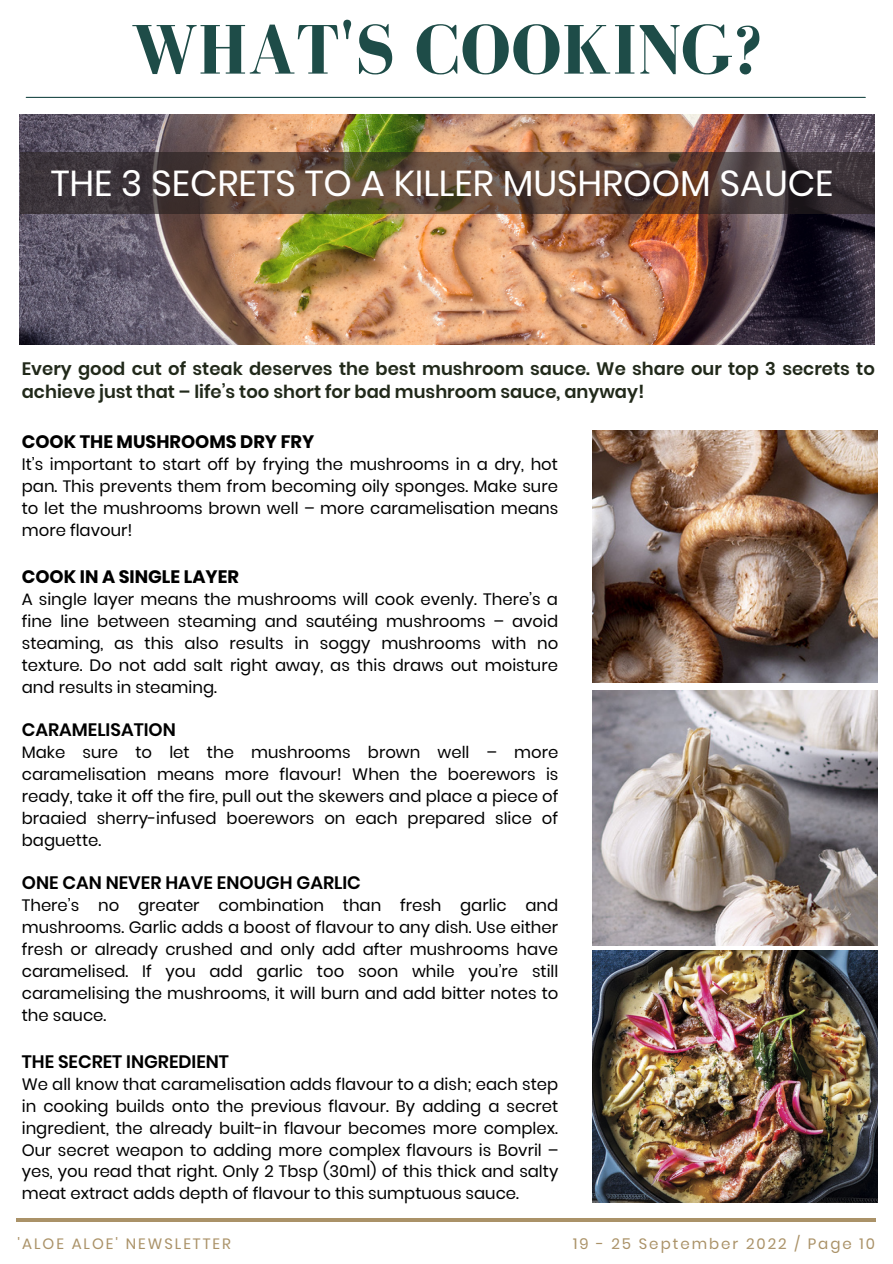
<style>
.page{position:relative;width:893px;height:1264px;background:#fff}
.page>*{position:absolute;margin:0;border:0;box-sizing:border-box;transform-origin:0 0}
.t1{font:700 72px "Bodoni FLF";color:#1e4c48}
.t2{font:36px "Poppins";color:#fff}
.t3{font:600 18px/23.5px "Poppins";color:#21291a}
.t4{font:600 18px "Poppins";color:#000}
.t5{font:700 18px "Poppins";color:#000}
.t6{font:16.5px/21.9px "Poppins";color:#000;text-align:justify}
.t7{font:15px "Poppins";letter-spacing:.135em;color:#aa9268}
</style>
<div class="page">
<hr style="left:17px;top:1218px;width:858px;height:3px;background:#aa9268">
<hr style="left:26px;top:97px;width:839px;height:1px;background:#1e4c48">
<img style="left:20px;top:114px;width:854px;height:231px">
<svg style="left:20px;top:152px;width:854px;height:62px;background:#534138"></svg>
<img style="left:592px;top:431px;width:285px;height:252px">
<img style="left:592px;top:690px;width:285px;height:255px">
<img style="left:592px;top:950px;width:285px;height:252px">
<h1 class="t1" style="left:131px;top:11px;width:632px">WHAT'S COOKING?</h1>
<h2 class="t2" style="left:51px;top:158px;width:784px">THE 3 SECRETS TO A KILLER MUSHROOM SAUCE</h2>
<p class="t3" style="left:22px;top:356px;width:854px">Every good cut of steak deserves the best mushroom sauce. We share our top 3 secrets to achieve just that – life’s too short for bad mushroom sauce, anyway!</p>
<p class="t5" style="left:22px;top:429px;width:294px">COOK THE MUSHROOMS DRY FRY</p>
<p class="t6" style="left:22px;top:453px;width:538px">It’s important to start off by frying the mushrooms in a dry, hot pan. This prevents them from becoming oily sponges. Make sure to let the mushrooms brown well – more caramelisation means more flavour!</p>
<p class="t5" style="left:22px;top:563px;width:218px">COOK IN A SINGLE LAYER</p>
<p class="t6" style="left:22px;top:588px;width:538px">A single layer means the mushrooms will cook evenly. There’s a fine line between steaming and sautéing mushrooms – avoid steaming, as this also results in soggy mushrooms with no texture. Do not add salt right away, as this draws out moisture and results in steaming.</p>
<p class="t4" style="left:22px;top:716px;width:156px">CARAMELISATION</p>
<p class="t6" style="left:22px;top:741px;width:538px">Make sure to let the mushrooms brown well – more caramelisation means more flavour! When the boerewors is ready, take it off the fire, pull out the skewers and place a piece of braaied sherry-infused boerewors on each prepared slice of baguette.</p>
<p class="t4" style="left:22px;top:869px;width:340px">ONE CAN NEVER HAVE ENOUGH GARLIC</p>
<p class="t6" style="left:22px;top:894px;width:538px">There’s no greater combination than fresh garlic and mushrooms. Garlic adds a boost of flavour to any dish. Use either fresh or already crushed and only add after mushrooms have caramelised. If you add garlic too soon while you’re still caramelising the mushrooms, it will burn and add bitter notes to the sauce.</p>
<p class="t4" style="left:22px;top:1048px;width:209px">THE SECRET INGREDIENT</p>
<p class="t6" style="left:22px;top:1073px;width:538px">We all know that caramelisation adds flavour to a dish; each step in cooking builds onto the previous flavour. By adding a secret ingredient, the already built-in flavour becomes more complex.<br>Our secret weapon to adding more complex flavours is Bovril – yes, you read that right. Only 2 Tbsp (30ml) of this thick and salty meat extract adds depth of flavour to this sumptuous sauce.</p>
<p class="t7" style="left:18px;top:1233px;width:215px">'ALOE ALOE' NEWSLETTER</p>
<p class="t7" style="left:573px;top:1233px;width:303px">19 - 25 September 2022 / Page 10</p>
</div>
